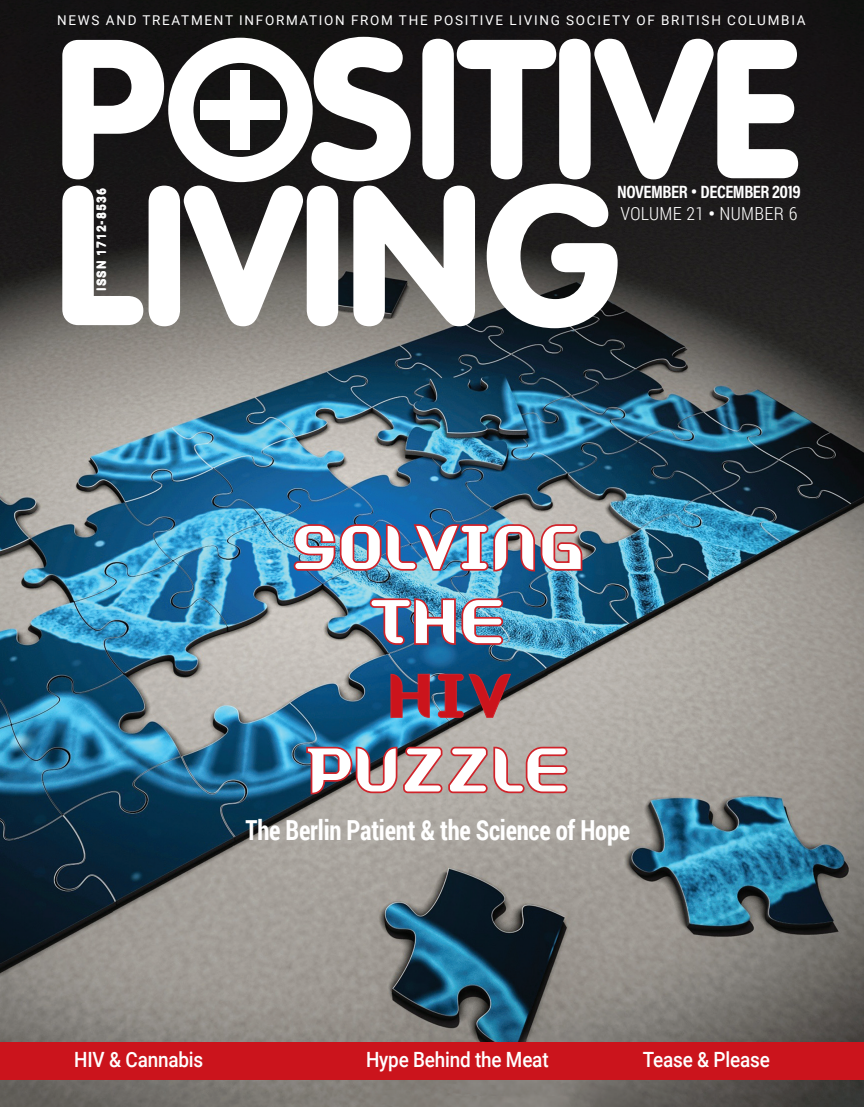
<style>
.page{position:relative;width:864px;height:1107px;background:#fff}
.page>*{position:absolute;margin:0;border:0;box-sizing:border-box;transform-origin:0 0}
.t1{font:74.25px/74.2px "Shifty";color:#fff;text-align:center}
.t2{font:74.25px "Shifty";color:#cb141c}
.t3{font:700 27.6px "Roboto Condensed";letter-spacing:-.01em;color:#fff;scale:.9 1}
.t4{font:500 21px "Roboto";letter-spacing:-.01em;color:#fff;scale:.9 1}
.t5{font:700 18px "Acumin Pro Cond";letter-spacing:-.02em;color:#fff}
.t6{font:300 18px "Roboto Condensed";letter-spacing:.02em;color:#fff}
.t7{font:13.5px "Roboto";letter-spacing:.125em;color:#fff}
.t8{font:700 12px "Roboto";letter-spacing:.08em;color:#fff}
.s1{font-family:"Roboto"}
.s2{font-family:"Roboto";font-weight:700}
</style>
<div class="page">
<img style="left:0;top:0;width:864px;height:1107px">
<div style="left:0;top:1042px;width:864px;height:38px;background:#cb141c"></div>
<svg style="left:62px;top:37px;width:736px;height:291px"></svg>
<div style="left:201px;top:100px;width:79px;height:19px;background:#fff"></div>
<div style="left:231px;top:70px;width:19px;height:79px;background:#fff"></div>
<img style="left:292px;top:521px;width:292px;height:52px">
<img style="left:368px;top:597px;width:137px;height:50px">
<svg style="left:390px;top:674px;width:40px;height:44px;background:#325e86"></svg>
<img style="left:438px;top:674px;width:73px;height:44px">
<svg style="left:304px;top:745px;width:265px;height:51px;background:#a27478"></svg>
<p class="t7" style="left:57px;top:11px;width:750px">NEWS AND TREATMENT INFORMATION FROM THE POSITIVE LIVING SOCIETY OF BRITISH COLUMBIA</p>
<p class="t8" style="left:93px;top:291px;width:103px;rotate:-90deg">ISSN 1712-8536</p>
<h3 class="t5" style="left:617px;top:180px;width:185px">NOVEMBER <span class="s1">•</span> DECEMBER 2019</h3>
<h3 class="t6" style="left:621px;top:201px;width:178px">VOLUME 21 <span class="s2">•</span> NUMBER 6</h3>
<h1 class="t1" style="left:291px;top:513px;width:296px">Solving the</h1>
<h1 class="t2" style="left:386px;top:658px;width:127px">HIV</h1>
<h1 class="t1" style="left:306px;top:736px;width:266px">puzzle</h1>
<h2 class="t3" style="left:246px;top:811px;width:429px">The Berlin Patient &amp; the Science of Hope</h2>
<h3 class="t4" style="left:74px;top:1045px;width:145px">HIV &amp; Cannabis</h3>
<h3 class="t4" style="left:366px;top:1045px;width:204px">Hype Behind the Meat</h3>
<h3 class="t4" style="left:643px;top:1045px;width:143px">Tease &amp; Please</h3>
</div>
